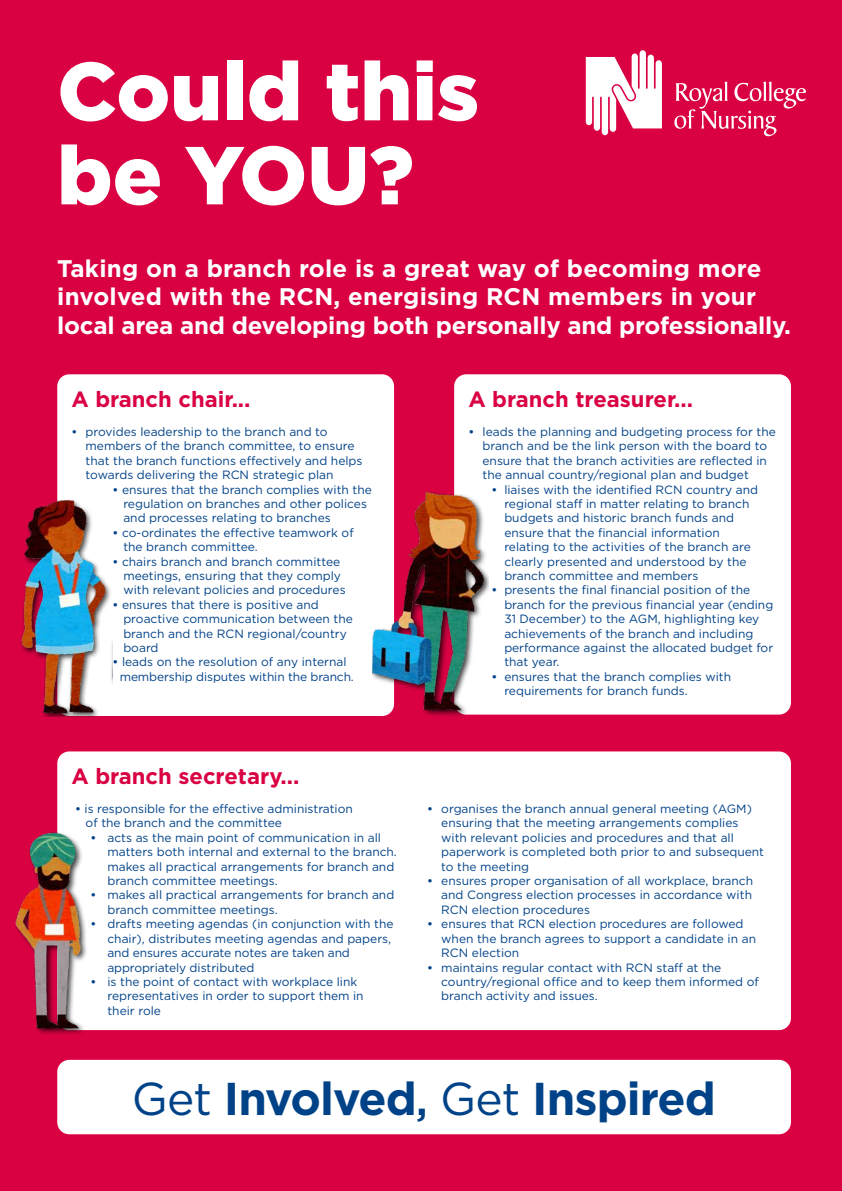
<style>
.page{position:relative;width:842px;height:1191px;background:#da0143}
.page>*{position:absolute;margin:0;border:0;box-sizing:border-box;transform-origin:0 0}
.t1{font:900 82px/84px "Gotham";color:#fff}
.t2{font:700 46px "Gotham";letter-spacing:-.02em;color:#004288}
.t3{font:700 24px/28.8px "Gotham";letter-spacing:-.005em;color:#fff}
.t4{font:700 22px "Gotham";color:#da0143}
.t5{font:12px/14.4px "Gotham";color:#004288}
.s1{font-weight:500}
.s2{font-weight:400}
</style>
<div class="page">
<svg style="left:674px;top:82px;width:132px;height:54px"></svg>
<svg style="left:586px;top:50px;width:76px;height:85px"></svg>
<div style="left:57px;top:1059px;width:734px;height:75px;background:#fff;border-radius:12px"></div>
<div style="left:57px;top:374px;width:337px;height:342px;background:#fff;border-radius:12px"></div>
<div style="left:57px;top:751px;width:734px;height:279px;background:#fff;border-radius:12px"></div>
<div style="left:454px;top:374px;width:337px;height:340px;background:#fff;border-radius:12px"></div>
<img style="left:21px;top:492px;width:92px;height:224px">
<img style="left:15px;top:828px;width:73px;height:206px">
<img style="left:373px;top:483px;width:116px;height:233px">
<h1 class="t1" style="left:57px;top:48px;width:423px">Could this be YOU?</h1>
<h3 class="t3" style="left:57px;top:253px;width:735px">Taking on a branch role is a great way of becoming more involved with the RCN, energising RCN members in your local area and developing both personally and professionally.</h3>
<h3 class="t4" style="left:71px;top:385px;width:181px">A branch chair...</h3>
<p class="t5" style="left:86px;top:424px;width:278px;text-indent:-14px"><span class="s1">•</span> provides leadership to the branch and to members of the branch committee, to ensure that the branch functions effectively and helps towards delivering the RCN strategic plan</p>
<p class="t5" style="left:123px;top:482px;width:250px;text-indent:-11px"><span class="s1">•</span> ensures that the branch complies with the regulation on branches and other polices and processes relating to branches</p>
<p class="t5" style="left:123px;top:525px;width:232px;text-indent:-11px"><span class="s1">•</span> co-ordinates the effective teamwork of the branch committee.</p>
<p class="t5" style="left:123px;top:554px;width:224px;text-indent:-11px"><span class="s1">•</span> chairs branch and branch committee meetings, ensuring that they comply with relevant policies and procedures</p>
<p class="t5" style="left:123px;top:597px;width:231px;text-indent:-11px"><span class="s1">•</span> ensures that there is positive and proactive communication between the branch and the RCN regional/country board</p>
<p class="t5" style="left:120px;top:654px;width:236px;text-indent:-7px"><span class="s1">•</span> leads on the resolution of any internal membership disputes within the branch.</p>
<h3 class="t4" style="left:71px;top:762px;width:230px">A branch secretary...</h3>
<p class="t5" style="left:86px;top:801px;width:269px;text-indent:-11px"><span class="s1">•</span> is responsible for the effective administration of the branch and the committee</p>
<p class="t5" style="left:107px;top:830px;width:291px;text-indent:-17px"><span class="s1">•</span> acts as the main point of communication in all matters both internal and external to the branch. makes all practical arrangements for branch and branch committee meetings.</p>
<p class="t5" style="left:107px;top:887px;width:288px;text-indent:-17px"><span class="s1">•</span> makes all practical arrangements for branch and branch committee meetings.</p>
<p class="t5" style="left:107px;top:916px;width:288px;text-indent:-17px"><span class="s1">•</span> drafts meeting agendas (in conjunction with the chair), distributes meeting agendas and papers, and ensures accurate notes are taken and appropriately distributed</p>
<p class="t5" style="left:107px;top:974px;width:258px;text-indent:-17px"><span class="s1">•</span> is the point of contact with workplace link representatives in order to support them in their role</p>
<h3 class="t4" style="left:468px;top:385px;width:226px">A branch treasurer...</h3>
<p class="t5" style="left:482px;top:424px;width:295px;text-indent:-14px"><span class="s1">•</span> leads the planning and budgeting process for the branch and be the link person with the board to ensure that the branch activities are reflected in the annual country/regional plan and budget</p>
<p class="t5" style="left:504px;top:482px;width:255px;text-indent:-13px"><span class="s1">•</span> liaises with the identified RCN country and regional staff in matter relating to branch budgets and historic branch funds and ensure that the financial information relating to the activities of the branch are clearly presented and understood by the branch committee and members</p>
<p class="t5" style="left:504px;top:582px;width:270px;text-indent:-13px"><span class="s1">•</span> presents the final financial position of the branch for the previous financial year (ending 31 December) to the AGM, highlighting key achievements of the branch and including performance against the allocated budget for that year.</p>
<p class="t5" style="left:504px;top:669px;width:228px;text-indent:-13px"><span class="s1">•</span> ensures that the branch complies with requirements for branch funds.</p>
<p class="t5" style="left:441px;top:801px;width:324px;text-indent:-14px"><span class="s1">•</span> organises the branch annual general meeting (AGM) ensuring that the meeting arrangements complies with relevant policies and procedures and that all paperwork is completed both prior to and subsequent to the meeting</p>
<p class="t5" style="left:441px;top:873px;width:313px;text-align:justify;text-indent:-14px"><span class="s1">•</span> ensures proper organisation of all workplace, branch and Congress election processes in accordance with RCN election procedures</p>
<p class="t5" style="left:441px;top:916px;width:316px;text-indent:-14px"><span class="s1">•</span> ensures that RCN election procedures are followed when the branch agrees to support a candidate in an<br>RCN election</p>
<p class="t5" style="left:441px;top:959px;width:319px;text-indent:-14px"><span class="s1">•</span> maintains regular contact with RCN staff at the country/regional office and to keep them informed of branch activity and issues.</p>
<h2 class="t2" style="left:132px;top:1068px;width:585px"><span class="s2">Get</span> Involved<span class="s1">,</span> <span class="s2">Get</span> Inspired</h2>
</div>
